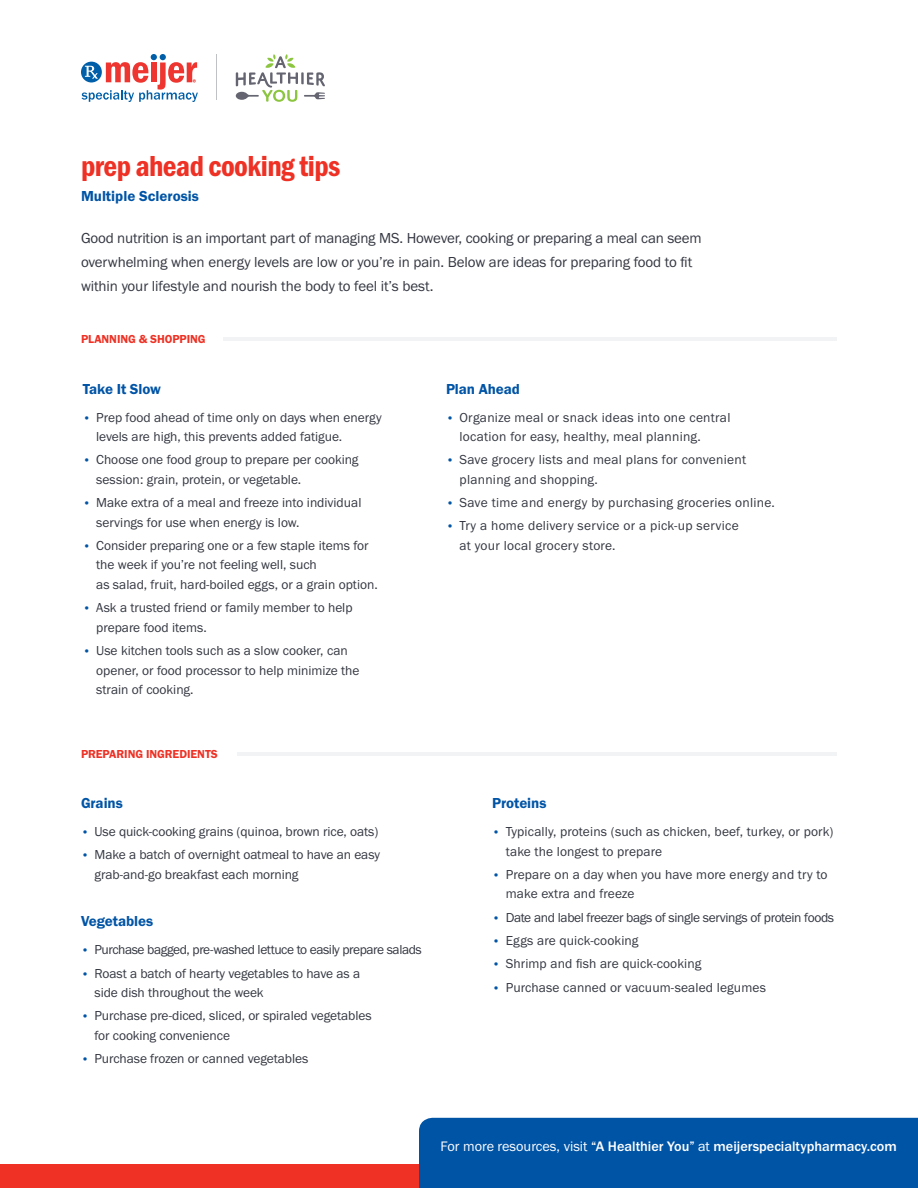
<style>
.page{position:relative;width:918px;height:1188px;background:#fff}
.page>*{position:absolute;margin:0;border:0;box-sizing:border-box;transform-origin:0 0}
.t1{font:30px "Franklin Gothic URW Con Dem";letter-spacing:-.02em;color:#ee3124}
.t2{font:15px/24px "Franklin Gothic URW Boo";letter-spacing:-.01em;color:#343741}
.t3{font:15px "Franklin Gothic URW Dem";letter-spacing:-.005em;color:#0054a6}
.t4{font:500 14.25px "Franklin Gothic URW";color:#fff}
.t5{font:13.5px/19.5px "Franklin Gothic URW Boo";color:#343741}
.t6{font:13.5px/19.5px "Franklin Gothic URW Boo";letter-spacing:.02em;color:#343741}
.t7{font:13.5px "Franklin Gothic URW Boo";letter-spacing:-.03em;color:#343741}
.t8{font:13.5px "Franklin Gothic URW Boo";letter-spacing:-.025em;color:#343741}
.t9{font:12px "Franklin Gothic URW Dem";letter-spacing:-.005em;color:#ee3124}
.s1{font-size:12px;color:#0054a6}
.s2{font-family:"Franklin Gothic URW Boo";font-weight:400}
</style>
<div class="page">
<div style="left:0;top:1164px;width:918px;height:24px;background:#ee3124"></div>
<div style="left:419px;top:1118px;width:499px;height:70px;background:#0054a6"></div>
<hr style="left:217px;top:54px;width:1px;height:46px;background:#bfc2c4">
<svg style="left:82px;top:54px;width:116px;height:48px"></svg>
<svg style="left:236px;top:54px;width:89px;height:48px"></svg>
<hr style="left:224px;top:337px;width:613px;height:4px;background:#f1f3f4">
<hr style="left:238px;top:752px;width:599px;height:3px;background:#f1f3f4">
<h1 class="t1" style="left:81px;top:146px;width:261px">prep ahead cooking tips</h1>
<p class="t3" style="left:81px;top:187px;width:119px">Multiple Sclerosis</p>
<p class="t2" style="left:81px;top:226px;width:622px">Good nutrition is an important part of managing MS. However, cooking or preparing a meal can seem overwhelming when energy levels are low or you’re in pain. Below are ideas for preparing food to fit within your lifestyle and nourish the body to feel it’s best.</p>
<p class="t9" style="left:81px;top:332px;width:126px">PLANNING &amp; SHOPPING</p>
<p class="t3" style="left:83px;top:379px;width:80px">Take It Slow</p>
<p class="t5" style="left:96px;top:407px;width:287px;text-indent:-14px"><span class="s1">•</span> Prep food ahead of time only on days when energy levels are high, this prevents added fatigue.</p>
<p class="t5" style="left:96px;top:450px;width:264px;text-indent:-14px"><span class="s1">•</span> Choose one food group to prepare per cooking session: grain, protein, or vegetable.</p>
<p class="t5" style="left:96px;top:493px;width:267px;text-indent:-14px"><span class="s1">•</span> Make extra of a meal and freeze into individual servings for use when energy is low.</p>
<p class="t5" style="left:96px;top:535px;width:283px;text-indent:-14px"><span class="s1">•</span> Consider preparing one or a few staple items for the week if you’re not feeling well, such<br>as salad, fruit, hard-boiled eggs, or a grain option.</p>
<p class="t5" style="left:96px;top:598px;width:258px;text-indent:-14px"><span class="s1">•</span> Ask a trusted friend or family member to help prepare food items.</p>
<p class="t5" style="left:96px;top:641px;width:265px;text-indent:-14px"><span class="s1">•</span> Use kitchen tools such as a slow cooker, can opener, or food processor to help minimize the strain of cooking.</p>
<p class="t9" style="left:81px;top:746px;width:138px">PREPARING INGREDIENTS</p>
<p class="t3" style="left:81px;top:794px;width:43px">Grains</p>
<p class="t5" style="left:81px;top:822px;width:299px"><span class="s1">•</span> Use quick-cooking grains (quinoa, brown rice, oats)</p>
<p class="t5" style="left:94px;top:845px;width:287px;text-indent:-14px"><span class="s1">•</span> Make a batch of overnight oatmeal to have an easy grab-and-go breakfast each morning</p>
<p class="t3" style="left:81px;top:912px;width:74px">Vegetables</p>
<p class="t7" style="left:81px;top:942px;width:342px"><span class="s1">•</span> Purchase bagged, pre-washed lettuce to easily prepare salads</p>
<p class="t5" style="left:94px;top:963px;width:267px;text-indent:-14px"><span class="s1">•</span> Roast a batch of hearty vegetables to have as a side dish throughout the week</p>
<p class="t5" style="left:94px;top:1006px;width:279px;text-indent:-14px"><span class="s1">•</span> Purchase pre-diced, sliced, or spiraled vegetables for cooking convenience</p>
<p class="t5" style="left:81px;top:1049px;width:229px"><span class="s1">•</span> Purchase frozen or canned vegetables</p>
<p class="t3" style="left:446px;top:379px;width:75px">Plan Ahead</p>
<p class="t6" style="left:460px;top:407px;width:272px;text-indent:-14px"><span class="s1">•</span> Organize meal or snack ideas into one central location for easy, healthy, meal planning.</p>
<p class="t6" style="left:460px;top:450px;width:288px;text-indent:-14px"><span class="s1">•</span> Save grocery lists and meal plans for convenient planning and shopping.</p>
<p class="t6" style="left:446px;top:493px;width:330px"><span class="s1">•</span> Save time and energy by purchasing groceries online.</p>
<p class="t6" style="left:460px;top:516px;width:281px;text-indent:-14px"><span class="s1">•</span> Try a home delivery service or a pick-up service at your local grocery store.</p>
<p class="t3" style="left:492px;top:794px;width:56px">Proteins</p>
<p class="t5" style="left:506px;top:822px;width:329px;text-indent:-14px"><span class="s1">•</span> Typically, proteins (such as chicken, beef, turkey, or pork) take the longest to prepare</p>
<p class="t5" style="left:506px;top:864px;width:323px;text-indent:-14px"><span class="s1">•</span> Prepare on a day when you have more energy and try to make extra and freeze</p>
<p class="t8" style="left:492px;top:909px;width:344px"><span class="s1">•</span> Date and label freezer bags of single servings of protein foods</p>
<p class="t5" style="left:492px;top:931px;width:148px"><span class="s1">•</span> Eggs are quick-cooking</p>
<p class="t5" style="left:492px;top:954px;width:211px"><span class="s1">•</span> Shrimp and fish are quick-cooking</p>
<p class="t5" style="left:492px;top:977px;width:275px"><span class="s1">•</span> Purchase canned or vacuum-sealed legumes</p>
<p class="t4" style="left:441px;top:1137px;width:458px"><span class="s2">For more resources, visit</span> “A Healthier You” <span class="s2">at</span> meijerspecialtypharmacy.com</p>
</div>
